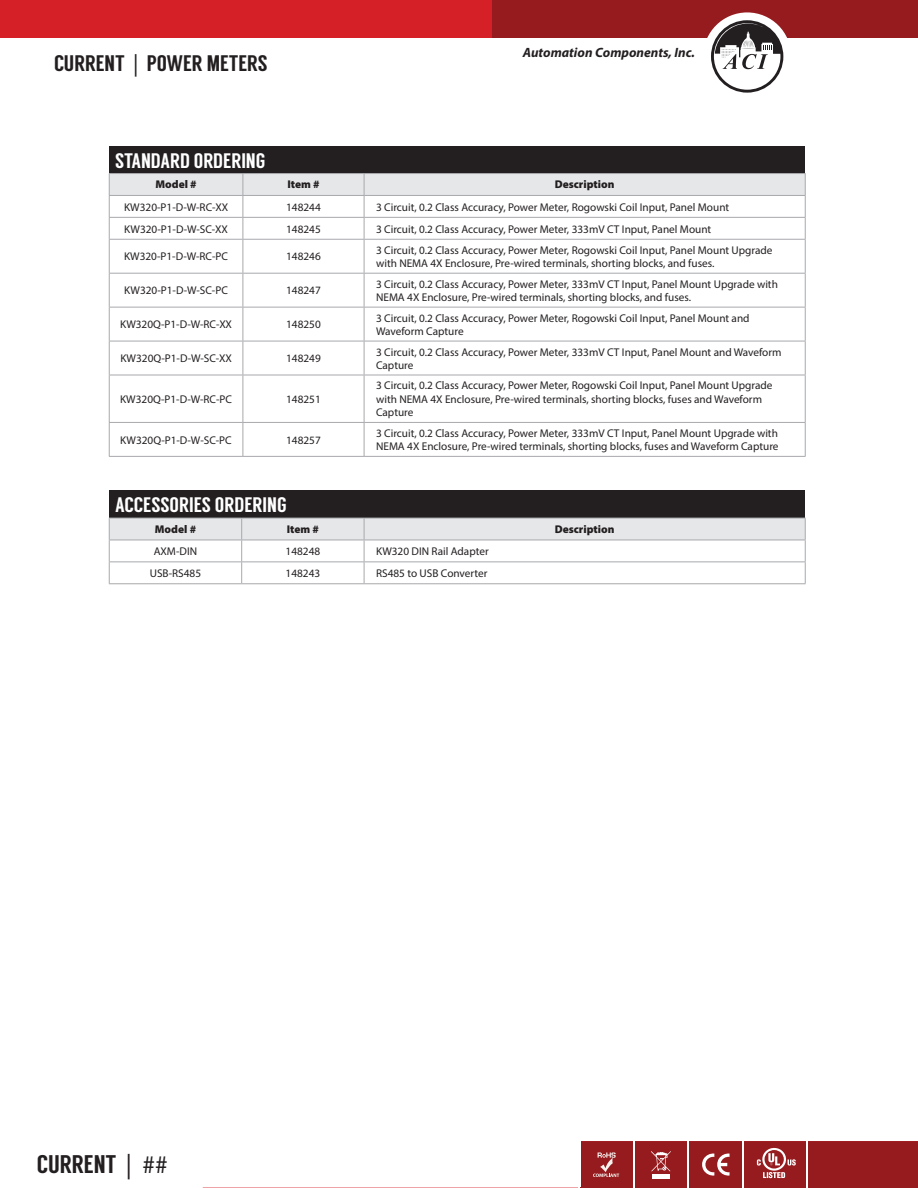
<style>
.page{position:relative;width:918px;height:1188px;background:#fff}
.page>*{position:absolute;margin:0;border:0;box-sizing:border-box;transform-origin:0 0}
.t1{font:25.5px "Langdon";color:#231f20}
.t2{font:22.5px "Langdon";color:#231f20}
.t3{font:21px "Langdon";color:#fff}
.t4{font:italic 700 13.5px "Myriad Pro";color:#231f20}
.t5{font:11.25px/13.5px "Myriad Pro";color:#231f20}
.t6{font:900 11.25px "Myriad Pro";color:#231f20}
.s1{font-family:"Myriad Pro"}
</style>
<div class="page">
<div style="left:490px;top:0;width:428px;height:38px;background:#961b1e"></div>
<div style="left:0;top:0;width:491px;height:38px;background:#d62027"></div>
<div style="left:703px;top:12px;width:88px;height:88px;background:#fff;border-radius:50%"></div>
<svg style="left:711px;top:20px;width:72px;height:73px"></svg>
<svg style="left:203px;top:1141px;width:715px;height:47px;background:#a03033"></svg>
<div style="left:109px;top:146px;width:696px;height:28px;background:#231f20"></div>
<hr style="left:109px;top:173px;width:134px;height:1px;background:#a8a9ad">
<hr style="left:243px;top:173px;width:121px;height:1px;background:#a8a9ad">
<hr style="left:364px;top:173px;width:442px;height:1px;background:#a8a9ad">
<svg style="left:109px;top:174px;width:697px;height:65px"></svg>
<hr style="left:109px;top:239px;width:134px;height:1px;background:#a8a9ad">
<hr style="left:109px;top:240px;width:1px;height:33px;background:#a8a9ad">
<hr style="left:243px;top:239px;width:121px;height:1px;background:#a8a9ad">
<hr style="left:243px;top:240px;width:1px;height:33px;background:#a8a9ad">
<hr style="left:364px;top:239px;width:442px;height:1px;background:#a8a9ad">
<hr style="left:364px;top:240px;width:1px;height:33px;background:#a8a9ad">
<hr style="left:805px;top:240px;width:1px;height:33px;background:#a8a9ad">
<hr style="left:109px;top:273px;width:134px;height:1px;background:#a8a9ad">
<hr style="left:109px;top:274px;width:1px;height:33px;background:#a8a9ad">
<hr style="left:243px;top:273px;width:121px;height:1px;background:#a8a9ad">
<hr style="left:243px;top:274px;width:1px;height:33px;background:#a8a9ad">
<hr style="left:364px;top:273px;width:442px;height:1px;background:#a8a9ad">
<hr style="left:364px;top:274px;width:1px;height:33px;background:#a8a9ad">
<hr style="left:805px;top:274px;width:1px;height:33px;background:#a8a9ad">
<hr style="left:109px;top:307px;width:134px;height:1px;background:#a8a9ad">
<hr style="left:109px;top:308px;width:1px;height:33px;background:#a8a9ad">
<hr style="left:243px;top:307px;width:121px;height:1px;background:#a8a9ad">
<hr style="left:243px;top:308px;width:1px;height:33px;background:#a8a9ad">
<hr style="left:364px;top:307px;width:442px;height:1px;background:#a8a9ad">
<hr style="left:364px;top:308px;width:1px;height:33px;background:#a8a9ad">
<hr style="left:805px;top:308px;width:1px;height:33px;background:#a8a9ad">
<hr style="left:109px;top:341px;width:134px;height:1px;background:#a8a9ad">
<hr style="left:109px;top:341px;width:1px;height:34px;background:#a8a9ad">
<hr style="left:243px;top:341px;width:121px;height:1px;background:#a8a9ad">
<hr style="left:243px;top:341px;width:1px;height:34px;background:#a8a9ad">
<hr style="left:364px;top:341px;width:442px;height:1px;background:#a8a9ad">
<hr style="left:364px;top:341px;width:1px;height:34px;background:#a8a9ad">
<hr style="left:805px;top:341px;width:1px;height:34px;background:#a8a9ad">
<hr style="left:109px;top:375px;width:134px;height:1px;background:#a8a9ad">
<hr style="left:109px;top:375px;width:1px;height:47px;background:#a8a9ad">
<hr style="left:243px;top:375px;width:121px;height:1px;background:#a8a9ad">
<hr style="left:243px;top:375px;width:1px;height:47px;background:#a8a9ad">
<hr style="left:364px;top:375px;width:442px;height:1px;background:#a8a9ad">
<hr style="left:364px;top:375px;width:1px;height:47px;background:#a8a9ad">
<hr style="left:805px;top:375px;width:1px;height:47px;background:#a8a9ad">
<hr style="left:109px;top:422px;width:134px;height:1px;background:#a8a9ad">
<hr style="left:109px;top:423px;width:1px;height:33px;background:#a8a9ad">
<hr style="left:243px;top:422px;width:121px;height:1px;background:#a8a9ad">
<hr style="left:243px;top:423px;width:1px;height:33px;background:#a8a9ad">
<hr style="left:364px;top:422px;width:442px;height:1px;background:#a8a9ad">
<hr style="left:364px;top:423px;width:1px;height:33px;background:#a8a9ad">
<hr style="left:805px;top:423px;width:1px;height:33px;background:#a8a9ad">
<hr style="left:109px;top:456px;width:134px;height:1px;background:#a8a9ad">
<hr style="left:243px;top:456px;width:121px;height:1px;background:#a8a9ad">
<hr style="left:364px;top:456px;width:442px;height:1px;background:#a8a9ad">
<div style="left:109px;top:490px;width:696px;height:28px;background:#231f20"></div>
<svg style="left:109px;top:518px;width:697px;height:65px"></svg>
<hr style="left:109px;top:583px;width:133px;height:1px;background:#a8a9ad">
<hr style="left:242px;top:583px;width:122px;height:1px;background:#a8a9ad">
<hr style="left:364px;top:583px;width:442px;height:1px;background:#a8a9ad">
<div style="left:192px;top:1126px;width:389px;height:61px;background:#fff"></div>
<p class="t2" style="left:54px;top:50px;width:215px">CURRENT <span class="s1">|</span> POWER METERS</p>
<p class="t4" style="left:523px;top:44px;width:174px">Automation Components, Inc.</p>
<p class="t3" style="left:115px;top:148px;width:152px">STANDARD ORDERING</p>
<p class="t6" style="left:155px;top:177px;width:43px">Model #</p>
<p class="t6" style="left:287px;top:177px;width:34px">Item #</p>
<p class="t6" style="left:555px;top:177px;width:61px">Description</p>
<p class="t5" style="left:124px;top:200px;width:106px">KW320-P1-D-W-RC-XX</p>
<p class="t5" style="left:286px;top:200px;width:36px">148244</p>
<p class="t5" style="left:376px;top:200px;width:355px">3 Circuit, 0.2 Class Accuracy, Power Meter, Rogowski Coil Input, Panel Mount</p>
<p class="t5" style="left:124px;top:222px;width:105px">KW320-P1-D-W-SC-XX</p>
<p class="t5" style="left:286px;top:222px;width:36px">148245</p>
<p class="t5" style="left:376px;top:222px;width:337px">3 Circuit, 0.2 Class Accuracy, Power Meter, 333mV CT Input, Panel Mount</p>
<p class="t5" style="left:124px;top:250px;width:106px">KW320-P1-D-W-RC-PC</p>
<p class="t5" style="left:286px;top:250px;width:36px">148246</p>
<p class="t5" style="left:376px;top:243px;width:398px">3 Circuit, 0.2 Class Accuracy, Power Meter, Rogowski Coil Input, Panel Mount Upgrade with NEMA 4X Enclosure, Pre-wired terminals, shorting blocks, and fuses.</p>
<p class="t5" style="left:124px;top:284px;width:105px">KW320-P1-D-W-SC-PC</p>
<p class="t5" style="left:286px;top:284px;width:36px">148247</p>
<p class="t5" style="left:376px;top:277px;width:403px">3 Circuit, 0.2 Class Accuracy, Power Meter, 333mV CT Input, Panel Mount Upgrade with<br>NEMA 4X Enclosure, Pre-wired terminals, shorting blocks, and fuses.</p>
<p class="t5" style="left:120px;top:318px;width:113px">KW320Q-P1-D-W-RC-XX</p>
<p class="t5" style="left:286px;top:318px;width:36px">148250</p>
<p class="t5" style="left:376px;top:311px;width:375px">3 Circuit, 0.2 Class Accuracy, Power Meter, Rogowski Coil Input, Panel Mount and<br>Waveform Capture</p>
<p class="t5" style="left:120px;top:352px;width:113px">KW320Q-P1-D-W-SC-XX</p>
<p class="t5" style="left:286px;top:352px;width:36px">148249</p>
<p class="t5" style="left:376px;top:345px;width:407px">3 Circuit, 0.2 Class Accuracy, Power Meter, 333mV CT Input, Panel Mount and Waveform<br>Capture</p>
<p class="t5" style="left:120px;top:392px;width:114px">KW320Q-P1-D-W-RC-PC</p>
<p class="t5" style="left:286px;top:392px;width:36px">148251</p>
<p class="t5" style="left:376px;top:379px;width:398px">3 Circuit, 0.2 Class Accuracy, Power Meter, Rogowski Coil Input, Panel Mount Upgrade with NEMA 4X Enclosure, Pre-wired terminals, shorting blocks, fuses and Waveform<br>Capture</p>
<p class="t5" style="left:120px;top:433px;width:113px">KW320Q-P1-D-W-SC-PC</p>
<p class="t5" style="left:286px;top:433px;width:36px">148257</p>
<p class="t5" style="left:376px;top:426px;width:404px">3 Circuit, 0.2 Class Accuracy, Power Meter, 333mV CT Input, Panel Mount Upgrade with<br>NEMA 4X Enclosure, Pre-wired terminals, shorting blocks, fuses and Waveform Capture</p>
<p class="t3" style="left:115px;top:493px;width:173px">ACCESSORIES ORDERING</p>
<p class="t6" style="left:155px;top:521px;width:43px">Model #</p>
<p class="t6" style="left:287px;top:521px;width:34px">Item #</p>
<p class="t6" style="left:555px;top:521px;width:61px">Description</p>
<p class="t5" style="left:154px;top:544px;width:45px">AXM-DIN</p>
<p class="t5" style="left:286px;top:544px;width:36px">148248</p>
<p class="t5" style="left:376px;top:544px;width:114px">KW320 DIN Rail Adapter</p>
<p class="t5" style="left:150px;top:566px;width:53px">USB-RS485</p>
<p class="t5" style="left:286px;top:566px;width:36px">148243</p>
<p class="t5" style="left:376px;top:566px;width:113px">RS485 to USB Converter</p>
<h1 class="t1" style="left:37px;top:1150px;width:133px">CURRENT <span class="s1">| ##</span></h1>
</div>
